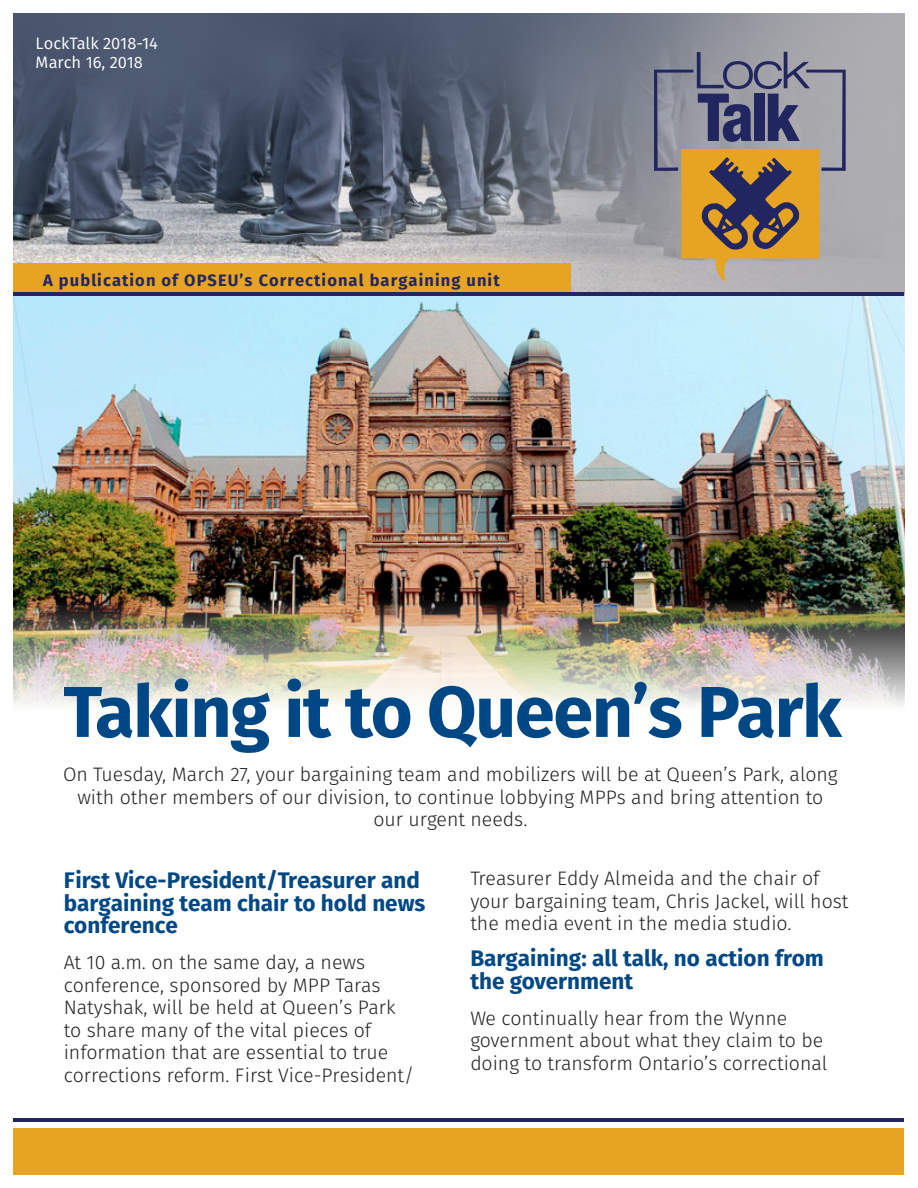
<style>
.page{position:relative;width:918px;height:1188px;background:#fff}
.page>*{position:absolute;margin:0;border:0;box-sizing:border-box;transform-origin:0 0}
.t1{font:700 72px "Fira Sans";letter-spacing:-.02em;color:#004885}
.t2{font:700 22.5px/22.5px "Fira Sans";color:#004885}
.t3{font:300 19.5px/22.5px "Fira Sans";color:#231f20}
.t4{font:700 16.5px "Fira Sans";letter-spacing:.065em;color:#24275f}
.t5{font:16.5px/19.8px "Fira Sans";color:#fff}
</style>
<div class="page">
<img style="left:14px;top:296px;width:890px;height:410px">
<svg style="left:14px;top:14px;width:890px;height:279px;background:#6e7583"></svg>
<div style="left:14px;top:263px;width:557px;height:33px;background:#e7a422"></div>
<hr style="left:14px;top:293px;width:890px;height:3px;background:#24275f">
<svg style="left:654px;top:52px;width:192px;height:230px;background:#988877"></svg>
<div style="left:14px;top:1128px;width:890px;height:46px;background:#e7a422"></div>
<hr style="left:14px;top:1119px;width:890px;height:3px;background:#22285e">
<p class="t5" style="left:36px;top:33px;width:124px">LockTalk 2018-14<br>March 16, 2018</p>
<p class="t4" style="left:43px;top:268px;width:458px">A publication of OPSEU’s Correctional bargaining unit</p>
<p class="t1" style="left:63px;top:661px;width:780px">Taking it to Queen’s Park</p>
<p class="t3" style="left:63px;top:763px;width:776px;text-align:center">On Tuesday, March 27, your bargaining team and mobilizers will be at Queen’s Park, along with other members of our division, to continue lobbying MPPs and bring attention to our urgent needs.</p>
<p class="t2" style="left:64px;top:869px;width:363px">First Vice-President/Treasurer and bargaining team chair to hold news conference</p>
<p class="t3" style="left:64px;top:951px;width:352px">At 10 a.m. on the same day, a news conference, sponsored by MPP Taras Natyshak, will be held at Queen’s Park to share many of the vital pieces of information that are essential to true corrections reform. First Vice-President/</p>
<p class="t3" style="left:470px;top:867px;width:380px">Treasurer Eddy Almeida and the chair of your bargaining team, Chris Jackel, will host the media event in the media studio.</p>
<p class="t2" style="left:470px;top:947px;width:355px">Bargaining: all talk, no action from the government</p>
<p class="t3" style="left:470px;top:1007px;width:359px">We continually hear from the Wynne government about what they claim to be doing to transform Ontario’s correctional</p>
</div>
